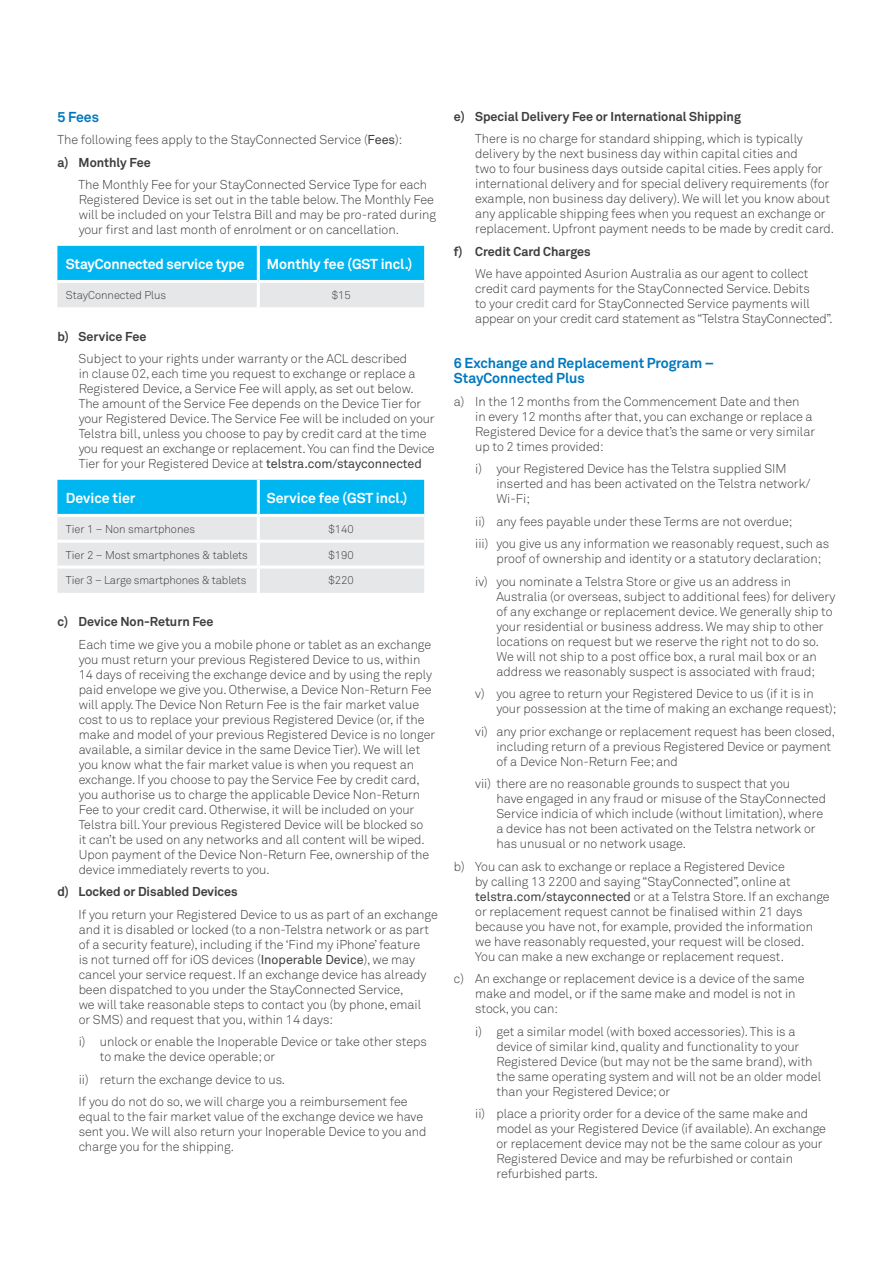
<style>
.page{position:relative;width:893px;height:1263px;background:#fff}
.page>*{position:absolute;margin:0;border:0;box-sizing:border-box;transform-origin:0 0}
.t1{font:700 14.25px "Telstra Akkurat";color:#fff}
.Subhead__Bold_9_5pt{font:700 14.25px/15px "Telstra Akkurat";color:#0078c0}
.Indent__Text_5mm__1{font:300 12.75px/15px "Telstra Akkurat";color:#3e3e3f}
.Indent__Text_10mm__1{font:300 12.75px/15px "Telstra Akkurat";color:#3e3e3f}
.Indent__Text_5mm__2s{font:300 12.75px/15px "Telstra Akkurat";color:#3e3e3f}
.Indent__Text_5mm__1-2{font:700 12.75px "Telstra Akkurat";color:#3e3e3f}
.Body__Text__1_2sp{font:300 12.75px "Telstra Akkurat";color:#3e3e3f}
.t2{font:300 11.25px "Telstra Akkurat";color:#3e3e3f}
.s1{font-weight:400}
</style>
<div class="page">
<svg style="left:57px;top:246px;width:367px;height:61px;background:#5fcaed"></svg>
<hr style="left:257px;top:246px;width:3px;height:34px;background:#fff">
<hr style="left:57px;top:280px;width:201px;height:3px;background:#fff">
<hr style="left:258px;top:280px;width:166px;height:3px;background:#fff">
<hr style="left:257px;top:283px;width:3px;height:24px;background:#fff">
<svg style="left:57px;top:480px;width:367px;height:113px;background:#9bd7eb"></svg>
<hr style="left:257px;top:480px;width:3px;height:34px;background:#fff">
<hr style="left:57px;top:514px;width:201px;height:3px;background:#fff">
<hr style="left:258px;top:514px;width:166px;height:3px;background:#fff">
<hr style="left:257px;top:517px;width:3px;height:23px;background:#fff">
<hr style="left:57px;top:540px;width:201px;height:3px;background:#fff">
<hr style="left:258px;top:540px;width:166px;height:3px;background:#fff">
<hr style="left:257px;top:543px;width:3px;height:22px;background:#fff">
<hr style="left:57px;top:565px;width:201px;height:3px;background:#fff">
<hr style="left:258px;top:565px;width:166px;height:3px;background:#fff">
<hr style="left:257px;top:568px;width:3px;height:25px;background:#fff">
<p class="Subhead__Bold_9_5pt" style="left:57px;top:109px;width:43px">5 Fees</p>
<p class="Body__Text__1_2sp" style="left:57px;top:132px;width:346px">The following fees apply to the StayConnected Service (<span class="s1">Fees</span>):</p>
<p class="Indent__Text_5mm__1-2" style="left:57px;top:154px;width:95px">a) Monthly Fee</p>
<p class="Indent__Text_5mm__1" style="left:79px;top:177px;width:359px">The Monthly Fee for your StayConnected Service Type for each Registered Device is set out in the table below. The Monthly Fee will be included on your Telstra Bill and may be pro-rated during your first and last month of enrolment or on cancellation.</p>
<p class="t1" style="left:66px;top:255px;width:180px">StayConnected service type</p>
<p class="t1" style="left:267px;top:255px;width:147px">Monthly fee (GST incl.)</p>
<p class="t2" style="left:66px;top:288px;width:102px">StayConnected Plus</p>
<p class="t2" style="left:332px;top:288px;width:20px">$15</p>
<p class="Indent__Text_5mm__1-2" style="left:57px;top:328px;width:90px">b) Service Fee</p>
<p class="Indent__Text_5mm__1" style="left:79px;top:351px;width:358px">Subject to your rights under warranty or the ACL described<br>in clause 02, each time you request to exchange or replace a Registered Device, a Service Fee will apply, as set out below.<br>The amount of the Service Fee depends on the Device Tier for your Registered Device. The Service Fee will be included on your Telstra bill, unless you choose to pay by credit card at the time you request an exchange or replacement. You can find the Device Tier for your Registered Device at <span class="s1">telstra.com/stayconnected</span></p>
<p class="t1" style="left:66px;top:489px;width:71px">Device tier</p>
<p class="t1" style="left:267px;top:489px;width:142px">Service fee (GST incl.)</p>
<p class="t2" style="left:66px;top:522px;width:131px">Tier 1 – Non smartphones</p>
<p class="t2" style="left:329px;top:522px;width:27px">$140</p>
<p class="t2" style="left:66px;top:548px;width:184px">Tier 2 – Most smartphones &amp; tablets</p>
<p class="t2" style="left:329px;top:548px;width:27px">$190</p>
<p class="t2" style="left:66px;top:574px;width:182px">Tier 3 – Large smartphones &amp; tablets</p>
<p class="t2" style="left:329px;top:574px;width:27px">$220</p>
<p class="Indent__Text_5mm__1-2" style="left:57px;top:614px;width:158px">c) Device Non-Return Fee</p>
<p class="Indent__Text_5mm__1" style="left:79px;top:637px;width:358px">Each time we give you a mobile phone or tablet as an exchange you must return your previous Registered Device to us, within 14 days of receiving the exchange device and by using the reply paid envelope we give you. Otherwise, a Device Non-Return Fee will apply. The Device Non Return Fee is the fair market value cost to us to replace your previous Registered Device (or, if the make and model of your previous Registered Device is no longer available, a similar device in the same Device Tier). We will let you know what the fair market value is when you request an exchange. If you choose to pay the Service Fee by credit card, you authorise us to charge the applicable Device Non-Return Fee to your credit card. Otherwise, it will be included on your Telstra bill. Your previous Registered Device will be blocked so<br>it can’t be used on any networks and all content will be wiped.<br>Upon payment of the Device Non-Return Fee, ownership of the device immediately reverts to you.</p>
<p class="Indent__Text_5mm__1-2" style="left:57px;top:884px;width:182px">d) Locked or Disabled Devices</p>
<p class="Indent__Text_5mm__1" style="left:79px;top:907px;width:361px">If you return your Registered Device to us as part of an exchange and it is disabled or locked (to a non-Telstra network or as part of a security feature), including if the ‘Find my iPhone’ feature<br>is not turned off for iOS devices (<span class="s1">Inoperable Device</span>), we may cancel your service request. If an exchange device has already been dispatched to you under the StayConnected Service,<br>we will take reasonable steps to contact you (by phone, email<br>or SMS) and request that you, within 14 days:</p>
<p class="Indent__Text_10mm__1" style="left:100px;top:1034px;width:328px;text-indent:-21px">i) unlock or enable the Inoperable Device or take other steps to make the device operable; or</p>
<p class="Indent__Text_10mm__1" style="left:79px;top:1072px;width:208px">ii) return the exchange device to us.</p>
<p class="Indent__Text_5mm__1" style="left:79px;top:1094px;width:349px">If you do not do so, we will charge you a reimbursement fee equal to the fair market value of the exchange device we have sent you. We will also return your Inoperable Device to you and charge you for the shipping.</p>
<p class="Indent__Text_5mm__1-2" style="left:454px;top:108px;width:288px">e) Special Delivery Fee or International Shipping</p>
<p class="Indent__Text_5mm__1" style="left:475px;top:131px;width:360px">There is no charge for standard shipping, which is typically delivery by the next business day within capital cities and<br>two to four business days outside capital cities. Fees apply for international delivery and for special delivery requirements (for example, non business day delivery). We will let you know about any applicable shipping fees when you request an exchange or replacement. Upfront payment needs to be made by credit card.</p>
<p class="Indent__Text_5mm__1-2" style="left:454px;top:243px;width:138px">f) Credit Card Charges</p>
<p class="Indent__Text_5mm__2s" style="left:475px;top:266px;width:359px">We have appointed Asurion Australia as our agent to collect credit card payments for the StayConnected Service. Debits<br>to your credit card for StayConnected Service payments will appear on your credit card statement as “Telstra StayConnected”.</p>
<p class="Subhead__Bold_9_5pt" style="left:454px;top:355px;width:262px">6 Exchange and Replacement Program –<br>StayConnected Plus</p>
<p class="Indent__Text_5mm__1" style="left:475px;top:394px;width:341px;text-indent:-21px">a) In the 12 months from the Commencement Date and then<br>in every 12 months after that, you can exchange or replace a Registered Device for a device that’s the same or very similar up to 2 times provided:</p>
<p class="Indent__Text_10mm__1" style="left:496px;top:461px;width:315px;text-indent:-21px">i) your Registered Device has the Telstra supplied SIM inserted and has been activated on the Telstra network/<br>Wi-Fi;</p>
<p class="Indent__Text_10mm__1" style="left:475px;top:514px;width:319px">ii) any fees payable under these Terms are not overdue;</p>
<p class="Indent__Text_10mm__1" style="left:496px;top:536px;width:334px;text-indent:-21px">iii) you give us any information we reasonably request, such as proof of ownership and identity or a statutory declaration;</p>
<p class="Indent__Text_10mm__1" style="left:496px;top:574px;width:341px;text-indent:-21px">iv) you nominate a Telstra Store or give us an address in Australia (or overseas, subject to additional fees) for delivery of any exchange or replacement device. We generally ship to your residential or business address. We may ship to other locations on request but we reserve the right not to do so.<br>We will not ship to a post office box, a rural mail box or an address we reasonably suspect is associated with fraud;</p>
<p class="Indent__Text_10mm__1" style="left:496px;top:686px;width:341px;text-indent:-21px">v) you agree to return your Registered Device to us (if it is in your possession at the time of making an exchange request);</p>
<p class="Indent__Text_10mm__1" style="left:496px;top:724px;width:340px;text-indent:-21px">vi) any prior exchange or replacement request has been closed, including return of a previous Registered Device or payment of a Device Non-Return Fee; and</p>
<p class="Indent__Text_10mm__1" style="left:496px;top:776px;width:331px;text-indent:-21px">vii) there are no reasonable grounds to suspect that you<br>have engaged in any fraud or misuse of the StayConnected Service indicia of which include (without limitation), where a device has not been activated on the Telstra network or has unusual or no network usage.</p>
<p class="Indent__Text_5mm__1" style="left:475px;top:859px;width:356px;text-indent:-21px">b) You can ask to exchange or replace a Registered Device<br>by calling 13 2200 and saying “StayConnected”, online at <span class="s1">telstra.com/stayconnected</span> or at a Telstra Store. If an exchange or replacement request cannot be finalised within 21 days because you have not, for example, provided the information we have reasonably requested, your request will be closed.<br>You can make a new exchange or replacement request.</p>
<p class="Indent__Text_5mm__1" style="left:475px;top:971px;width:331px;text-indent:-21px">c) An exchange or replacement device is a device of the same make and model, or if the same make and model is not in stock, you can:</p>
<p class="Indent__Text_10mm__1" style="left:496px;top:1024px;width:326px;text-indent:-21px">i) get a similar model (with boxed accessories). This is a device of similar kind, quality and functionality to your Registered Device (but may not be the same brand), with the same operating system and will not be an older model than your Registered Device; or</p>
<p class="Indent__Text_10mm__1" style="left:496px;top:1106px;width:331px;text-indent:-21px">ii) place a priority order for a device of the same make and model as your Registered Device (if available). An exchange or replacement device may not be the same colour as your Registered Device and may be refurbished or contain refurbished parts.</p>
</div>
